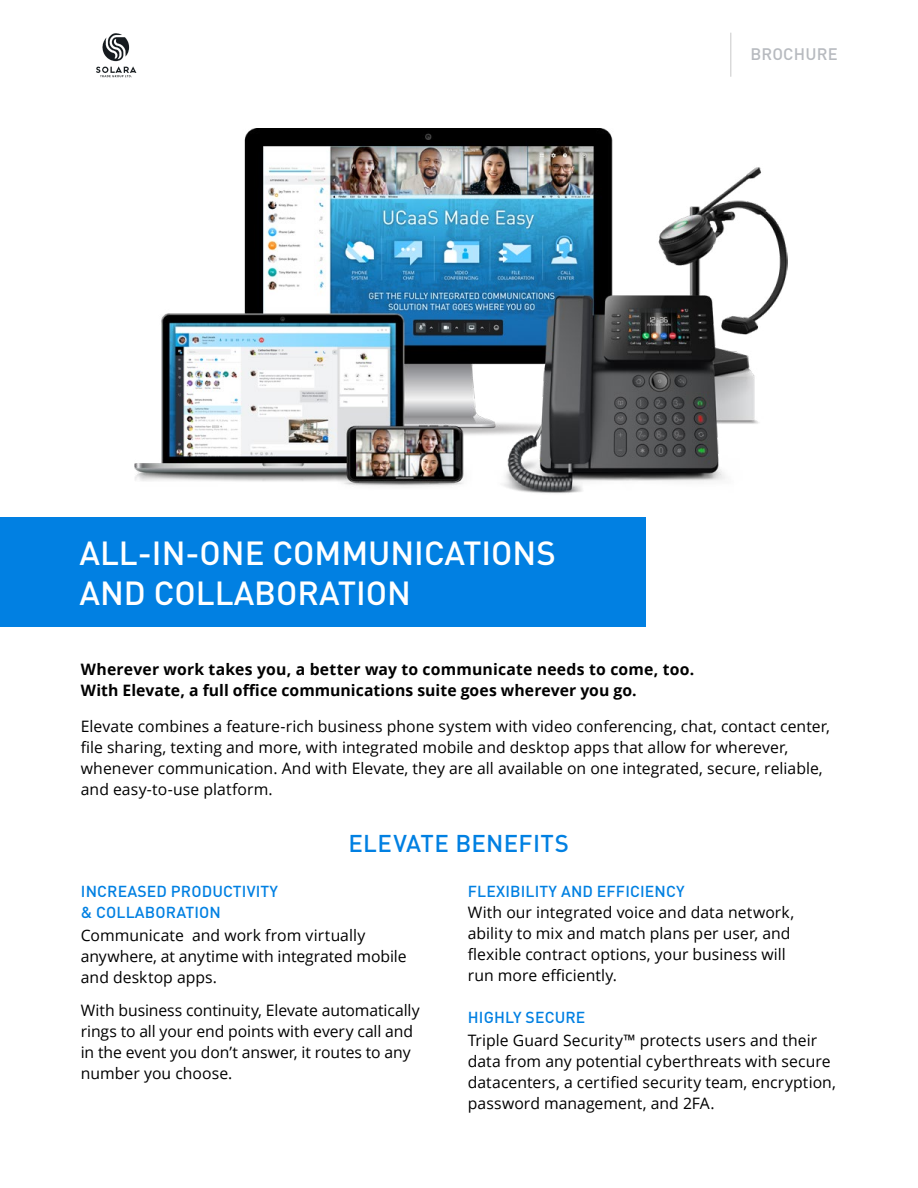
<style>
.page{position:relative;width:918px;height:1188px;background:#fff}
.page>*{position:absolute;margin:0;border:0;box-sizing:border-box;transform-origin:0 0}
.t1{font:500 33px/39.8px "DIN Pro";color:#fff}
.t2{font:500 24px "DIN Pro";letter-spacing:.01em;color:#0180e2}
.t3{font:500 16.5px "DIN Pro";letter-spacing:.01em;color:#b7babf}
.t4{font:15.75px/21px "Open Sans";letter-spacing:.005em;color:#000}
.t5{font:700 15.75px/21px "Open Sans";letter-spacing:.01em;color:#000}
.t6{font:500 15.75px/21px "DIN Pro";letter-spacing:.01em;color:#0180e2}
</style>
<div class="page">
<div style="left:0;top:517px;width:645px;height:110px;background:#0180e2"></div>
<hr style="left:730px;top:33px;width:1px;height:44px;background:#000">
<img style="left:134px;top:128px;width:654px;height:366px">
<img style="left:96px;top:33px;width:41px;height:45px">
<h1 class="t1" style="left:79px;top:532px;width:478px">ALL-IN-ONE COMMUNICATIONS<br>AND COLLABORATION</h1>
<p class="t3" style="left:750px;top:42px;width:89px">BROCHURE</p>
<p class="t5" style="left:81px;top:658px;width:615px">Wherever work takes you, a better way to communicate needs to come, too.<br>With Elevate, a full office communications suite goes wherever you go.</p>
<p class="t4" style="left:81px;top:715px;width:751px">Elevate combines a feature-rich business phone system with video conferencing, chat, contact center, file sharing, texting and more, with integrated mobile and desktop apps that allow for wherever, whenever communication. And with Elevate, they are all available on one integrated, secure, reliable, and easy-to-use platform.</p>
<h2 class="t2" style="left:349px;top:827px;width:222px">ELEVATE BENEFITS</h2>
<p class="t6" style="left:81px;top:881px;width:199px">INCREASED PRODUCTIVITY &amp; COLLABORATION</p>
<p class="t4" style="left:81px;top:924px;width:327px">Communicate and work from virtually anywhere, at anytime with integrated mobile and desktop apps.</p>
<p class="t4" style="left:81px;top:999px;width:340px">With business continuity, Elevate automatically rings to all your end points with every call and in the event you don’t answer, it routes to any number you choose.</p>
<p class="t6" style="left:468px;top:881px;width:218px">FLEXIBILITY AND EFFICIENCY</p>
<p class="t4" style="left:468px;top:902px;width:328px">With our integrated voice and data network, ability to mix and match plans per user, and flexible contract options, your business will run more efficiently.</p>
<p class="t6" style="left:468px;top:1006px;width:119px">HIGHLY SECURE</p>
<p class="t4" style="left:468px;top:1029px;width:370px">Triple Guard Security™ protects users and their data from any potential cyberthreats with secure datacenters, a certified security team, encryption, password management, and 2FA.</p>
</div>
